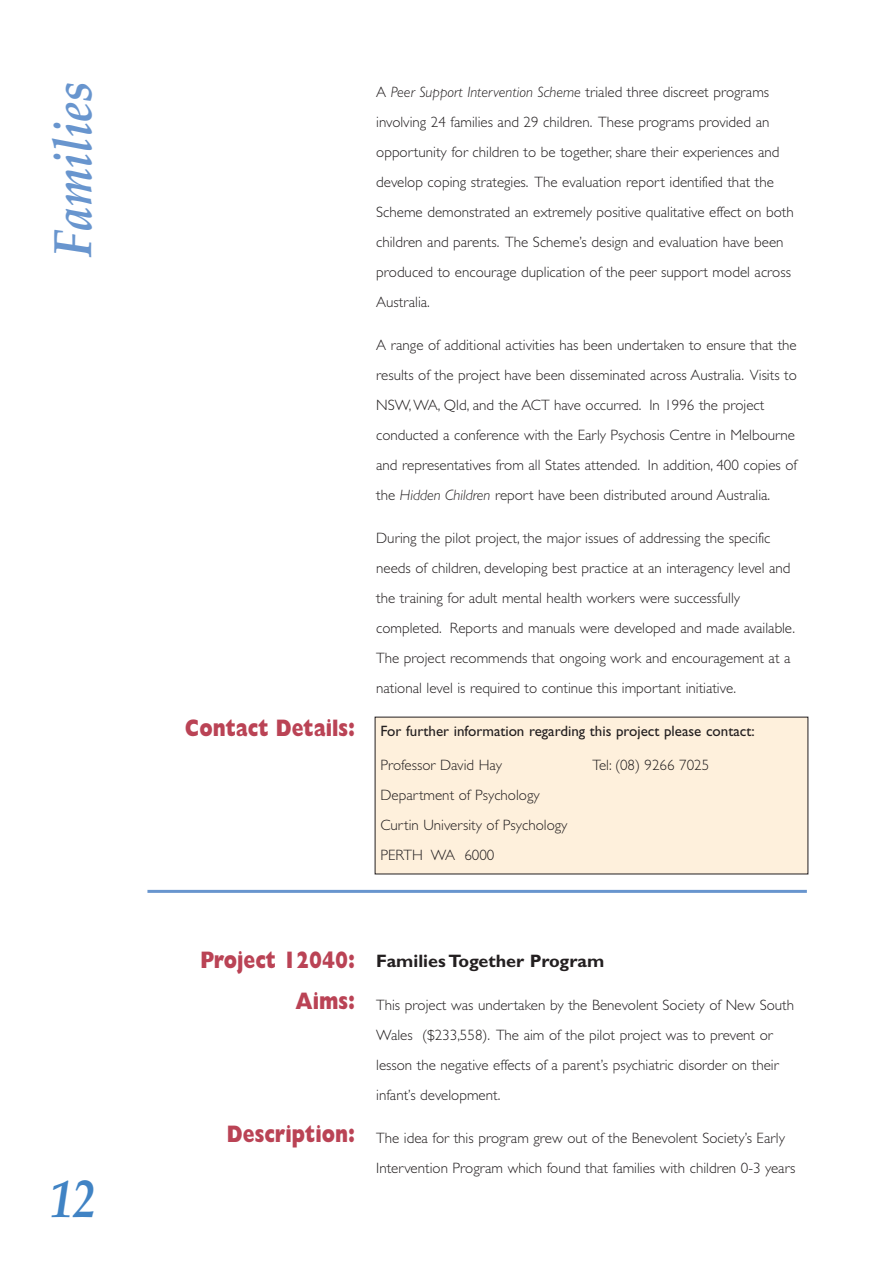
<style>
.page{position:relative;width:893px;height:1263px;background:#fff}
.page>*{position:absolute;margin:0;border:0;box-sizing:border-box;transform-origin:0 0}
.t1{font:italic 700 54px "Palatino";color:#6895ce;scale:.85 1}
.t2{font:italic 700 54px "Palatino";color:#4083c4;scale:.85 1}
.t3{font:800 24px/41.5px "Gill Sans";color:#ba4355;text-align:right;scale:.8 1}
.t4{font:700 18px "Gill Sans";color:#231f20}
.t5{font:300 15px/30px "Gill Sans";color:#231f20}
.t6{font:15px "Gill Sans";color:#231f20}
.s1{font-style:italic}
</style>
<div class="page">
<div style="left:375px;top:717px;width:432px;height:157px;background:#fef0dc"></div>
<hr style="left:147px;top:890px;width:659px;height:3px;background:#6895ce">
<h1 class="t1" style="left:52px;top:257px;width:208px;rotate:-90deg">Families</h1>
<h1 class="t2" style="left:50px;top:1178px;width:55px">12</h1>
<h2 class="t3" style="left:185px;top:710px;width:215px">Contact Details:</h2>
<p class="t5" style="left:376px;top:78px;width:419px">A <span class="s1">Peer Support Intervention Scheme</span> trialed three discreet programs involving 24 families and 29 children. These programs provided an opportunity for children to be together, share their experiences and develop coping strategies. The evaluation report identified that the Scheme demonstrated an extremely positive qualitative effect on both children and parents. The Scheme’s design and evaluation have been produced to encourage duplication of the peer support model across Australia.</p>
<p class="t5" style="left:376px;top:331px;width:422px">A range of additional activities has been undertaken to ensure that the results of the project have been disseminated across Australia. Visits to NSW,WA, Qld, and the ACT have occurred. In 1996 the project conducted a conference with the Early Psychosis Centre in Melbourne and representatives from all States attended. In addition, 400 copies of the <span class="s1">Hidden Children</span> report have been distributed around Australia.</p>
<p class="t5" style="left:376px;top:524px;width:420px">During the pilot project, the major issues of addressing the specific needs of children, developing best practice at an interagency level and the training for adult mental health workers were successfully completed. Reports and manuals were developed and made available.<br>The project recommends that ongoing work and encouragement at a national level is required to continue this important initiative.</p>
<p class="t6" style="left:380px;top:725px;width:375px">For further information regarding this project please contact:</p>
<p class="t5" style="left:380px;top:752px;width:123px">Professor David Hay</p>
<p class="t5" style="left:592px;top:752px;width:118px">Tel: (08) 9266 7025</p>
<p class="t5" style="left:380px;top:782px;width:188px">Department of Psychology<br>Curtin University of Psychology<br>PERTH WA 6000</p>
<h2 class="t3" style="left:201px;top:942px;width:195px">Project 12040:<br>Aims:</h2>
<h2 class="t3" style="left:227px;top:1116px;width:162px">Description:</h2>
<p class="t4" style="left:376px;top:955px;width:229px">Families Together Program</p>
<p class="t5" style="left:376px;top:992px;width:419px">This project was undertaken by the Benevolent Society of New South Wales ($233,558). The aim of the pilot project was to prevent or lesson the negative effects of a parent’s psychiatric disorder on their infant’s development.</p>
<p class="t5" style="left:376px;top:1124px;width:421px">The idea for this program grew out of the Benevolent Society’s Early<br>Intervention Program which found that families with children 0-3 years</p>
</div>
